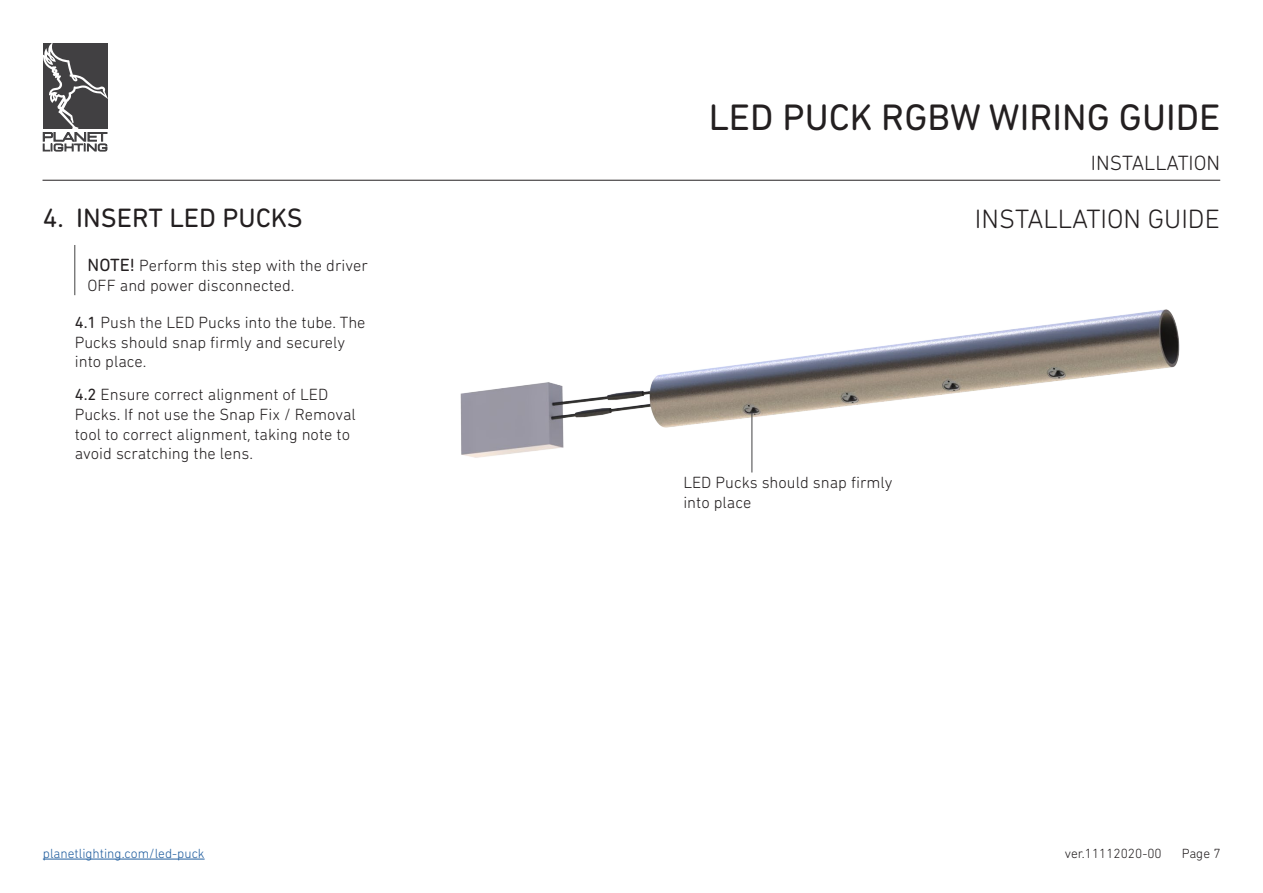
<style>
.page{position:relative;width:1263px;height:893px;background:#fff}
.page>*{position:absolute;margin:0;border:0;box-sizing:border-box;transform-origin:0 0}
.t1{font:37.5px "DIN Next Rounded LT Pro";color:#231f20}
.t2{font:300 27px "DIN Next Rounded LT Pro";color:#231f20}
.t3{font:27px "DIN Next Rounded LT Pro";color:#231f20}
.t4{font:300 21px "DIN Next Rounded LT Pro";color:#231f20}
.t5{font:300 16.5px/19.8px "DIN Next Rounded LT Pro";color:#231f20}
.t6{font:300 13.5px "DIN Next Rounded LT Pro";color:#215e9f}
.t7{font:300 13.5px "DIN Next Rounded LT Pro";color:#231f20}
.s1{font-weight:400;font-size:18px}
.s2{font-weight:400}
</style>
<div class="page">
<hr style="left:43px;top:859px;width:162px;height:1px;background:#215e9f">
<svg style="left:43px;top:43px;width:65px;height:108px"></svg>
<img style="left:460px;top:309px;width:720px;height:164px">
<hr style="left:43px;top:180px;width:1177px;height:1px;background:#231f20">
<hr style="left:75px;top:245px;width:1px;height:50px;background:#414142">
<hr style="left:752px;top:412px;width:1px;height:60px;background:#414142">
<h1 class="t1" style="left:709px;top:96px;width:513px">LED PUCK RGBW WIRING GUIDE</h1>
<h2 class="t3" style="left:43px;top:202px;width:261px">4. INSERT LED PUCKS</h2>
<p class="t5" style="left:88px;top:256px;width:282px"><span class="s1">NOTE!</span> Perform this step with the driver<br>OFF and power disconnected.</p>
<p class="t5" style="left:75px;top:312px;width:292px"><span class="s2">4.1</span> Push the LED Pucks into the tube. The<br>Pucks should snap firmly and securely into place.</p>
<p class="t5" style="left:75px;top:384px;width:283px"><span class="s2">4.2</span> Ensure correct alignment of LED Pucks. If not use the Snap Fix / Removal tool to correct alignment, taking note to avoid scratching the lens.</p>
<p class="t4" style="left:1091px;top:151px;width:131px">INSTALLATION</p>
<h2 class="t2" style="left:975px;top:204px;width:246px">INSTALLATION GUIDE</h2>
<p class="t5" style="left:683px;top:473px;width:211px">LED Pucks should snap firmly into place</p>
<p class="t6" style="left:43px;top:845px;width:163px">planetlighting.com/led-puck</p>
<p class="t7" style="left:1065px;top:845px;width:98px">ver.11112020-00</p>
<p class="t7" style="left:1182px;top:845px;width:40px">Page 7</p>
</div>
